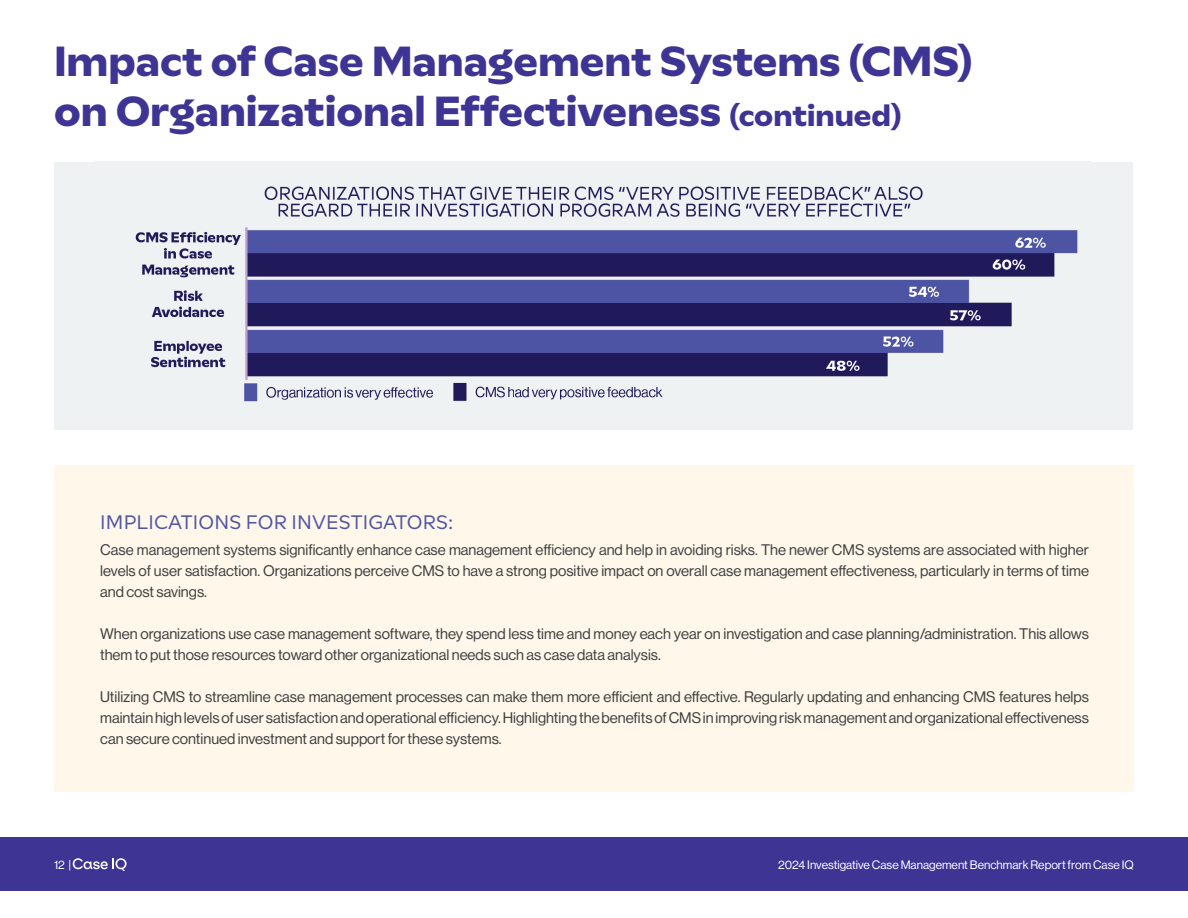
<style>
.page{position:relative;width:1188px;height:918px;background:#fff}
.page>*{position:absolute;margin:0;border:0;box-sizing:border-box;transform-origin:0 0}
.t1{font:700 42px/50.4px "RB Multima";color:#3d3494}
.t2{font:19.5px "RB Multima";letter-spacing:.01em;color:#4e54a3}
.t3{font:15px/21px "N Haas Grotesk DS Pro 55 Rg";color:#3e3e3f;text-align:justify}
.t4{font:12px "N Haas Grotesk DS Pro 55 Rg";color:#fff}
.s1{font-size:30px}
</style>
<div class="page">
<div style="left:0;top:837px;width:1188px;height:54px;background:#3d3494"></div>
<svg style="left:73px;top:858px;width:54px;height:13px"></svg>
<div style="left:54px;top:466px;width:1080px;height:326px;background:#fef7ea"></div>
<div style="left:54px;top:162px;width:1078px;height:267px;background:#eff2f3"></div>
<img style="left:135px;top:186px;width:943px;height:216px">
<h1 class="t1" style="left:54px;top:35px;width:920px">Impact of Case Management Systems (CMS) on Organizational Effectiveness <span class="s1">(continued)</span></h1>
<h2 class="t2" style="left:100px;top:510px;width:355px">IMPLICATIONS FOR INVESTIGATORS:</h2>
<p class="t3" style="left:100px;top:540px;width:990px">Case management systems significantly enhance case management efficiency and help in avoiding risks. The newer CMS systems are associated with higher levels of user satisfaction. Organizations perceive CMS to have a strong positive impact on overall case management effectiveness, particularly in terms of time and cost savings.</p>
<p class="t3" style="left:100px;top:624px;width:990px">When organizations use case management software, they spend less time and money each year on investigation and case planning/administration. This allows them to put those resources toward other organizational needs such as case data analysis.</p>
<p class="t3" style="left:100px;top:687px;width:990px">Utilizing CMS to streamline case management processes can make them more efficient and effective. Regularly updating and enhancing CMS features helps maintain high levels of user satisfaction and operational efficiency. Highlighting the benefits of CMS in improving risk management and organizational effectiveness can secure continued investment and support for these systems.</p>
<p class="t4" style="left:54px;top:858px;width:19px">12 |</p>
<p class="t4" style="left:778px;top:858px;width:357px">2024 Investigative Case Management Benchmark Report from Case IQ</p>
</div>
